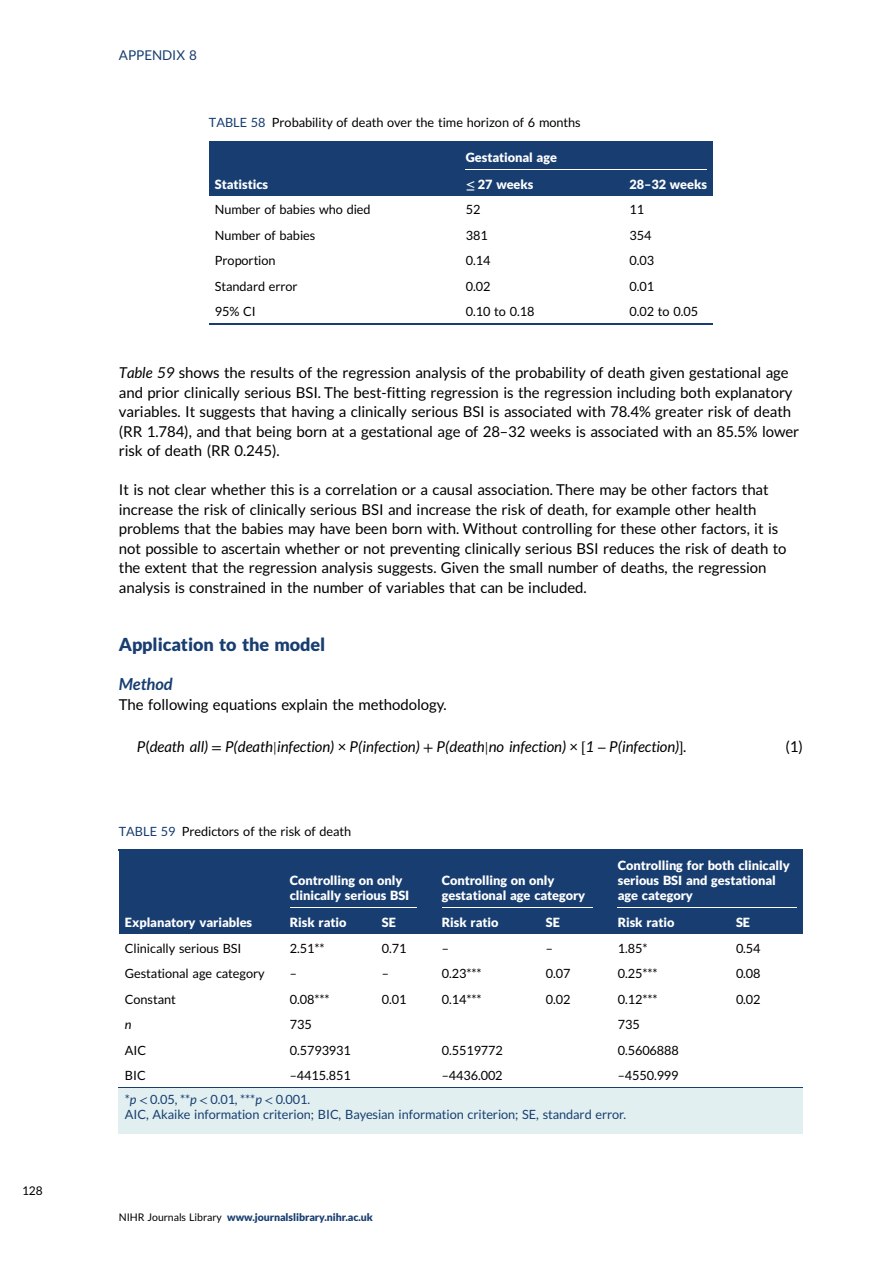
<style>
.page{position:relative;width:893px;height:1263px;background:#fff}
.page>*{position:absolute;margin:0;border:0;box-sizing:border-box;transform-origin:0 0}
.t1{font:18px "Adv T Tfac 587 ca.B";color:#183e71}
.t2{font:16.5px "Adv TT9 c 438 aa 4.BI";color:#183e71}
.t3{font:15px/19.5px "Adv T Ta 9 c 1 b 374";color:#000}
.t4{font:15px "Adv T Teb 5 f 0 e 55.I";color:#000}
.t5{font:13.5px "Adv T Ta 9 c 1 b 374";color:#183e71}
.t6{font:12.75px "Adv T Ta 9 c 1 b 374";color:#000}
.t7{font:12.75px/15px "Adv T Tfac 587 ca.B";color:#fff}
.t8{font:12.75px/15px "Adv T Ta 9 c 1 b 374";color:#183e71}
.t9{font:12.75px "Adv T Ta 9 c 1 b 374";color:#000}
.t10{font:12.75px "Adv T Teb 5 f 0 e 55.I";color:#000}
.t11{font:12px "Adv T Ta 9 c 1 b 374";color:#000}
.t12{font:10.5px "Adv T Tfac 587 ca.B";color:#183e71}
.s1{color:#183e71}
.s2{font-family:"Adv TT8 b 40 f 9 c 2.B"}
.s3{font-style:inherit}
.s4{font-family:"Adv T Teb 5 f 0 e 55.I"}
.s5{font-family:"Adv T Ta 9 c 1 b 374"}
.s6{font-family:"Adv O Td 877 c 31 c"}
.s7{font-family:"Adv MT SY"}
.s8{font-family:"Adv T Tdd 3 b 7348.I"}
.s9{font-family:"Adv T Td 877 c 31 c"}
.s10{font-family:"Adv T Ta 9 c 1 b 374";color:#000}
</style>
<div class="page">
<div style="left:209px;top:142px;width:257px;height:54px;background:#183e71"></div>
<div style="left:371px;top:142px;width:342px;height:27px;background:#183e71"></div>
<div style="left:371px;top:169px;width:258px;height:27px;background:#183e71"></div>
<div style="left:534px;top:169px;width:179px;height:27px;background:#183e71"></div>
<hr style="left:209px;top:141px;width:504px;height:1px;background:#183e71">
<hr style="left:209px;top:323px;width:504px;height:2px;background:#183e71">
<hr style="left:466px;top:169px;width:241px;height:1px;background:#fff">
<div style="left:119px;top:851px;width:171px;height:83px;background:#183e71"></div>
<div style="left:265px;top:851px;width:177px;height:57px;background:#183e71"></div>
<div style="left:417px;top:851px;width:201px;height:57px;background:#183e71"></div>
<div style="left:592px;top:851px;width:211px;height:57px;background:#183e71"></div>
<div style="left:265px;top:908px;width:117px;height:26px;background:#183e71"></div>
<div style="left:357px;top:908px;width:85px;height:26px;background:#183e71"></div>
<div style="left:417px;top:908px;width:129px;height:26px;background:#183e71"></div>
<div style="left:521px;top:908px;width:97px;height:26px;background:#183e71"></div>
<div style="left:592px;top:908px;width:144px;height:26px;background:#183e71"></div>
<div style="left:711px;top:908px;width:92px;height:26px;background:#183e71"></div>
<hr style="left:119px;top:849px;width:684px;height:2px;background:#183e71">
<hr style="left:119px;top:1087px;width:684px;height:1px;background:#183e71">
<hr style="left:290px;top:907px;width:127px;height:1px;background:#fff">
<hr style="left:442px;top:907px;width:150px;height:1px;background:#fff">
<hr style="left:618px;top:907px;width:179px;height:1px;background:#fff">
<div style="left:119px;top:1088px;width:684px;height:31px;background:#e1eff0"></div>
<div style="left:119px;top:1103px;width:684px;height:31px;background:#e1eff0"></div>
<p class="t11" style="left:22px;top:1184px;width:22px">128</p>
<p class="t5" style="left:119px;top:48px;width:79px">APPENDIX 8</p>
<p class="t6" style="left:209px;top:116px;width:373px"><span class="s1">TABLE 58</span> Probability of death over the time horizon of 6 months</p>
<p class="t7" style="left:215px;top:177px;width:55px">Statistics</p>
<p class="t7" style="left:466px;top:144px;width:93px;line-height:27px">Gestational age <span class="s2">≤</span> 27 weeks</p>
<p class="t7" style="left:629px;top:177px;width:79px">28<span class="s3">–</span>32 weeks</p>
<p class="t6" style="left:215px;top:203px;width:157px">Number of babies who died</p>
<p class="t6" style="left:466px;top:203px;width:16px">52</p>
<p class="t6" style="left:629px;top:203px;width:16px">11</p>
<p class="t6" style="left:215px;top:229px;width:102px">Number of babies</p>
<p class="t6" style="left:466px;top:229px;width:23px">381</p>
<p class="t6" style="left:629px;top:229px;width:23px">354</p>
<p class="t6" style="left:215px;top:254px;width:62px">Proportion</p>
<p class="t6" style="left:466px;top:254px;width:26px">0.14</p>
<p class="t6" style="left:629px;top:254px;width:26px">0.03</p>
<p class="t6" style="left:215px;top:279px;width:84px">Standard error</p>
<p class="t6" style="left:466px;top:279px;width:26px">0.02</p>
<p class="t6" style="left:629px;top:279px;width:26px">0.01</p>
<p class="t6" style="left:215px;top:305px;width:42px">95% CI</p>
<p class="t6" style="left:466px;top:305px;width:70px">0.10 to 0.18</p>
<p class="t6" style="left:629px;top:305px;width:70px">0.02 to 0.05</p>
<p class="t3" style="left:119px;top:363px;width:682px"><span class="s4">Table 59</span> shows the results of the regression analysis of the probability of death given gestational age and prior clinically serious BSI. The best-fitting regression is the regression including both explanatory variables. It suggests that having a clinically serious BSI is associated with 78.4% greater risk of death (RR 1.784), and that being born at a gestational age of 28<span class="s3">–</span>32 weeks is associated with an 85.5% lower risk of death (RR 0.245).</p>
<p class="t3" style="left:119px;top:480px;width:669px">It is not clear whether this is a correlation or a causal association. There may be other factors that increase the risk of clinically serious BSI and increase the risk of death, for example other health problems that the babies may have been born with. Without controlling for these other factors, it is not possible to ascertain whether or not preventing clinically serious BSI reduces the risk of death to the extent that the regression analysis suggests. Given the small number of deaths, the regression analysis is constrained in the number of variables that can be included.</p>
<p class="t1" style="left:119px;top:637px;width:208px">Application to the model</p>
<p class="t2" style="left:119px;top:677px;width:55px">Method</p>
<p class="t3" style="left:119px;top:695px;width:329px">The following equations explain the methodology.</p>
<p class="t4" style="left:137px;top:740px;width:551px">P<span class="s5">(</span>death all) <span class="s6">=</span> P(death<span class="s7">j</span>infection) <span class="s5">×</span> P(infection) <span class="s6">+</span> P(death<span class="s7">j</span>no infection) <span class="s5">×</span> <span class="s7">½</span>1 <span class="s8">−</span> P(infection)<span class="s7">-</span>.</p>
<p class="t3" style="left:786px;top:737px;width:19px">(1)</p>
<p class="t6" style="left:119px;top:824px;width:234px"><span class="s1">TABLE 59</span> Predictors of the risk of death</p>
<p class="t7" style="left:290px;top:874px;width:121px">Controlling on only clinically serious BSI</p>
<p class="t7" style="left:442px;top:874px;width:145px">Controlling on only gestational age category</p>
<p class="t7" style="left:618px;top:859px;width:173px">Controlling for both clinically serious BSI and gestational age category</p>
<p class="t7" style="left:125px;top:916px;width:129px">Explanatory variables</p>
<p class="t7" style="left:290px;top:916px;width:58px">Risk ratio</p>
<p class="t7" style="left:382px;top:916px;width:16px">SE</p>
<p class="t7" style="left:442px;top:916px;width:58px">Risk ratio</p>
<p class="t7" style="left:546px;top:916px;width:16px">SE</p>
<p class="t7" style="left:618px;top:916px;width:58px">Risk ratio</p>
<p class="t7" style="left:736px;top:916px;width:16px">SE</p>
<p class="t6" style="left:125px;top:941px;width:118px">Clinically serious BSI</p>
<p class="t6" style="left:290px;top:941px;width:36px">2.51**</p>
<p class="t6" style="left:382px;top:941px;width:26px">0.71</p>
<p class="t9" style="left:442px;top:941px;width:9px">–</p>
<p class="t9" style="left:546px;top:941px;width:9px">–</p>
<p class="t6" style="left:618px;top:941px;width:31px">1.85*</p>
<p class="t6" style="left:736px;top:941px;width:26px">0.54</p>
<p class="t6" style="left:125px;top:967px;width:141px">Gestational age category</p>
<p class="t9" style="left:290px;top:966px;width:9px">–</p>
<p class="t9" style="left:382px;top:966px;width:9px">–</p>
<p class="t6" style="left:442px;top:967px;width:41px">0.23***</p>
<p class="t6" style="left:546px;top:967px;width:26px">0.07</p>
<p class="t6" style="left:618px;top:967px;width:41px">0.25***</p>
<p class="t6" style="left:736px;top:967px;width:26px">0.08</p>
<p class="t6" style="left:125px;top:992px;width:52px">Constant</p>
<p class="t6" style="left:290px;top:992px;width:41px">0.08***</p>
<p class="t6" style="left:382px;top:992px;width:26px">0.01</p>
<p class="t6" style="left:442px;top:992px;width:41px">0.14***</p>
<p class="t6" style="left:546px;top:992px;width:26px">0.02</p>
<p class="t6" style="left:618px;top:992px;width:41px">0.12***</p>
<p class="t6" style="left:736px;top:992px;width:26px">0.02</p>
<p class="t10" style="left:125px;top:1019px;width:8px">n</p>
<p class="t6" style="left:290px;top:1018px;width:23px">735</p>
<p class="t6" style="left:618px;top:1018px;width:23px">735</p>
<p class="t6" style="left:125px;top:1043px;width:23px">AIC</p>
<p class="t6" style="left:290px;top:1043px;width:62px">0.5793931</p>
<p class="t6" style="left:442px;top:1043px;width:62px">0.5519772</p>
<p class="t6" style="left:618px;top:1043px;width:62px">0.5606888</p>
<p class="t6" style="left:125px;top:1069px;width:22px">BIC</p>
<p class="t6" style="left:290px;top:1069px;width:62px"><span class="s3">–</span>4415.851</p>
<p class="t6" style="left:442px;top:1069px;width:62px"><span class="s3">–</span>4436.002</p>
<p class="t6" style="left:618px;top:1069px;width:62px"><span class="s3">–</span>4550.999</p>
<p class="t8" style="left:125px;top:1091px;width:503px">*<span class="s4">p</span> <span class="s9">&lt;</span> 0.05, **<span class="s4">p</span> <span class="s9">&lt;</span> 0.01, ***<span class="s4">p</span> <span class="s9">&lt;</span> 0.001.<br>AIC, Akaike information criterion; BIC, Bayesian information criterion; SE, standard error.</p>
<p class="t12" style="left:119px;top:1212px;width:255px"><span class="s10">NIHR Journals Library</span> www.journalslibrary.nihr.ac.uk</p>
</div>
